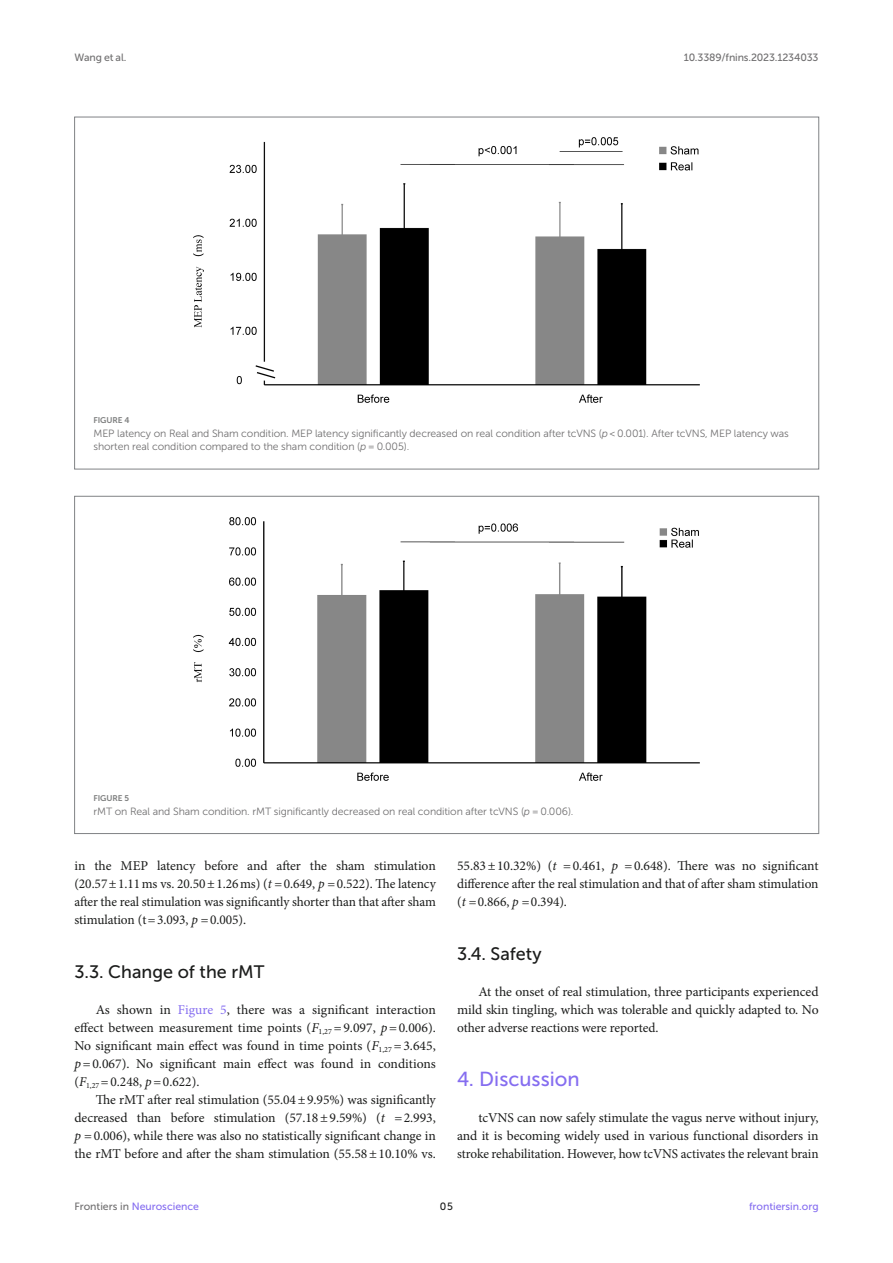
<style>
.page{position:relative;width:893px;height:1263px;background:#fff}
.page>*{position:absolute;margin:0;border:0;box-sizing:border-box;transform-origin:0 0}
.HEAD_1{font:20.25px "Museo Sans 500";color:#856df0}
.HEAD_2{font:18px "Museo Sans 500";color:#1b1c1b}
.TEXT_FLUSH{font:13.5px/18px "Minion Pro";letter-spacing:-.005em;color:#1b1c1b;text-align:justify}
.TEXT{font:13.5px/18px "Minion Pro";letter-spacing:-.005em;color:#1b1c1b;text-align:justify}
.FIG_LEG{font:10.5px/13.5px "Museo Sans 300";letter-spacing:-.01em;color:#706f70}
.t1{font:10.5px "Museo Sans 500";color:#856df0}
.t2{font:10.5px "Museo Sans 500";letter-spacing:-.015em;color:#706f70}
.t3{font:10.5px "Museo Sans 500";color:#1b1c1b}
.FIG_HD{font:8.25px "Museo Sans 700";letter-spacing:-.01em;color:#7e7f7f}
.s1{font-style:italic}
.s2{color:#856df0}
.s3{color:#706f70}
</style>
<div class="page">
<img style="left:193px;top:137px;width:507px;height:266px">
<img style="left:193px;top:517px;width:507px;height:264px">
<p class="t2" style="left:74px;top:51px;width:53px">Wang et al.</p>
<p class="t2" style="left:684px;top:51px;width:136px">10.3389/fnins.2023.1234033</p>
<p class="FIG_HD" style="left:94px;top:416px;width:37px">FIGURE 4</p>
<p class="FIG_LEG" style="left:94px;top:426px;width:697px">MEP latency on Real and Sham condition. MEP latency significantly decreased on real condition after tcVNS (<span class="s1">p</span> &lt; 0.001). After tcVNS, MEP latency was shorten real condition compared to the sham condition (<span class="s1">p</span> = 0.005).</p>
<p class="FIG_HD" style="left:94px;top:794px;width:37px">FIGURE 5</p>
<p class="FIG_LEG" style="left:94px;top:804px;width:481px">rMT on Real and Sham condition. rMT significantly decreased on real condition after tcVNS (<span class="s1">p</span> = 0.006).</p>
<p class="TEXT" style="left:74px;top:857px;width:363px">in the MEP latency before and after the sham stimulation (20.57±1.11ms vs. 20.50±1.26ms) (<span class="s1">t</span> =0.649, <span class="s1">p</span> =0.522). The latency after the real stimulation was significantly shorter than that after sham stimulation (t=3.093, <span class="s1">p</span> =0.005).</p>
<p class="HEAD_2" style="left:74px;top:962px;width:192px">3.3. Change of the rMT</p>
<p class="TEXT_FLUSH" style="left:74px;top:1001px;width:363px;text-indent:21px">As shown in <span class="s2">Figure 5</span>, there was a significant interaction effect between measurement time points (<span class="s1">F</span><sub>1,27</sub> =9.097, <span class="s1">p</span>=0.006).<br>No significant main effect was found in time points (<span class="s1">F</span><sub>1,27</sub> =3.645, <span class="s1">p</span>=0.067). No significant main effect was found in conditions (<span class="s1">F</span><sub>1,27</sub> =0.248, <span class="s1">p</span>=0.622).</p>
<p class="TEXT" style="left:74px;top:1091px;width:363px;text-indent:21px">The rMT after real stimulation (55.04±9.95%) was significantly decreased than before stimulation (57.18±9.59%) (<span class="s1">t</span> =2.993, <span class="s1">p</span> =0.006), while there was also no statistically significant change in the rMT before and after the sham stimulation (55.58±10.10% vs.</p>
<p class="TEXT" style="left:457px;top:857px;width:363px">55.83±10.32%) (<span class="s1">t</span> =0.461, <span class="s1">p</span> =0.648). There was no significant difference after the real stimulation and that of after sham stimulation (<span class="s1">t</span> =0.866, <span class="s1">p</span> =0.394).</p>
<p class="HEAD_2" style="left:457px;top:944px;width:86px">3.4. Safety</p>
<p class="TEXT_FLUSH" style="left:457px;top:983px;width:363px;text-indent:21px">At the onset of real stimulation, three participants experienced mild skin tingling, which was tolerable and quickly adapted to. No other adverse reactions were reported.</p>
<p class="HEAD_1" style="left:457px;top:1068px;width:124px">4. Discussion</p>
<p class="TEXT_FLUSH" style="left:457px;top:1109px;width:363px;text-indent:21px">tcVNS can now safely stimulate the vagus nerve without injury, and it is becoming widely used in various functional disorders in stroke rehabilitation. However, how tcVNS activates the relevant brain</p>
<p class="t1" style="left:74px;top:1200px;width:126px"><span class="s3">Frontiers in</span> Neuroscience</p>
<p class="t3" style="left:440px;top:1200px;width:14px">05</p>
<p class="t1" style="left:749px;top:1200px;width:71px">frontiersin.org</p>
</div>
